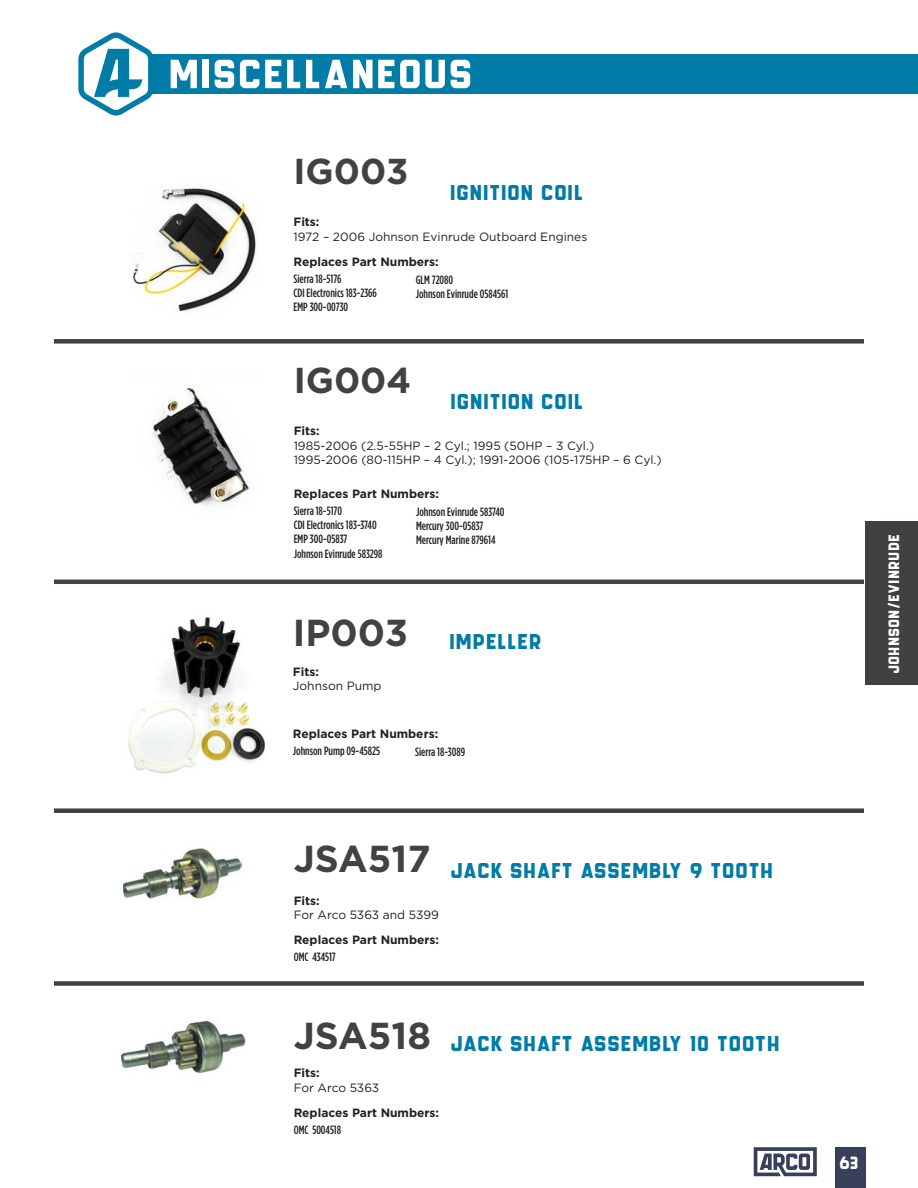
<style>
.page{position:relative;width:918px;height:1188px;background:#fff}
.page>*{position:absolute;margin:0;border:0;box-sizing:border-box;transform-origin:0 0}
.t1{font:57px "GROCHES";color:#fff}
.t2{font:700 37.5px "Gotham";color:#424143}
.t3{font:700 36px "Gotham";color:#424143}
.t4{font:30px "GROCHES";color:#007ca6}
.t5{font:24.75px "GROCHES";color:#fff}
.t6{font:21px "GROCHES";color:#fff}
.t7{font:500 12px/14.4px "Gotham Condensed";color:#231f20}
.t8{font:12px/14.4px "Gotham";color:#231f20}
.t9{font:700 12px "Gotham";color:#231f20}
.s1{font-weight:700}
</style>
<div class="page">
<div style="left:865px;top:521px;width:53px;height:164px;background:#424042"></div>
<div style="left:835px;top:1147px;width:30px;height:41px;background:#38405c"></div>
<svg style="left:754px;top:1147px;width:63px;height:29px"></svg>
<div style="left:150px;top:54px;width:768px;height:40px;background:#007ca6"></div>
<svg style="left:78px;top:32px;width:75px;height:84px"></svg>
<div style="left:54px;top:981px;width:810px;height:5px;background:#424042"></div>
<div style="left:54px;top:808px;width:810px;height:5px;background:#424042"></div>
<div style="left:54px;top:339px;width:810px;height:5px;background:#424042"></div>
<img style="left:121px;top:1021px;width:125px;height:52px">
<img style="left:124px;top:848px;width:118px;height:51px">
<img style="left:133px;top:188px;width:125px;height:124px">
<hr style="left:54px;top:580px;width:810px;height:4px;background:#424042">
<img style="left:152px;top:388px;width:97px;height:118px">
<img style="left:128px;top:617px;width:137px;height:157px">
<p class="t1" style="left:171px;top:49px;width:307px">MISCELLANEOUS</p>
<p class="t3" style="left:293px;top:147px;width:116px">IG003</p>
<p class="t4" style="left:451px;top:179px;width:135px">Ignition coil</p>
<p class="t8" style="left:293px;top:215px;width:295px"><span class="s1">Fits:<br></span>1972 – 2006 Johnson Evinrude Outboard Engines</p>
<p class="t9" style="left:293px;top:254px;width:147px">Replaces Part Numbers:</p>
<p class="t7" style="left:293px;top:271px;width:85px">Sierra 18-5176<br>CDI Electronics 183-2366<br>EMP 300-00730</p>
<p class="t7" style="left:416px;top:272px;width:39px">GLM 72080</p>
<p class="t7" style="left:416px;top:286px;width:94px">Johnson Evinrude 0584561</p>
<p class="t3" style="left:294px;top:356px;width:119px">IG004</p>
<p class="t4" style="left:451px;top:388px;width:135px">Ignition coil</p>
<p class="t8" style="left:294px;top:424px;width:302px"><span class="s1">Fits:<br></span>1985-2006 (2.5-55HP – 2 Cyl.; 1995 (50HP – 3 Cyl.)</p>
<p class="t8" style="left:294px;top:452px;width:370px">1995-2006 (80-115HP – 4 Cyl.); 1991-2006 (105-175HP – 6 Cyl.)</p>
<p class="t9" style="left:294px;top:486px;width:147px">Replaces Part Numbers:</p>
<p class="t7" style="left:294px;top:503px;width:90px">Sierra 18-5170<br>CDI Electronics 183-3740<br>EMP 300-05837<br>Johnson Evinrude 583298</p>
<p class="t7" style="left:416px;top:504px;width:90px">Johnson Evinrude 583740<br>Mercury 300-05837</p>
<p class="t7" style="left:416px;top:533px;width:81px">Mercury Marine 879614</p>
<p class="t2" style="left:293px;top:608px;width:117px">IP003</p>
<p class="t4" style="left:451px;top:629px;width:94px">Impeller</p>
<p class="t8" style="left:293px;top:664px;width:90px"><span class="s1">Fits:<br></span>Johnson Pump</p>
<p class="t9" style="left:293px;top:726px;width:147px">Replaces Part Numbers:</p>
<p class="t7" style="left:293px;top:744px;width:89px">Johnson Pump 09-45825</p>
<p class="t7" style="left:415px;top:744px;width:51px">Sierra 18-3089</p>
<p class="t2" style="left:294px;top:834px;width:138px">JSA517</p>
<p class="t8" style="left:294px;top:893px;width:147px"><span class="s1">Fits:<br></span>For Arco 5363 and 5399</p>
<p class="t9" style="left:294px;top:932px;width:147px">Replaces Part Numbers:</p>
<p class="t7" style="left:294px;top:950px;width:44px">OMC 434517</p>
<p class="t4" style="left:451px;top:858px;width:325px">Jack Shaft Assembly 9 Tooth</p>
<p class="t2" style="left:294px;top:1011px;width:139px">JSA518</p>
<p class="t8" style="left:294px;top:1066px;width:87px"><span class="s1">Fits:<br></span>For Arco 5363</p>
<p class="t9" style="left:294px;top:1105px;width:147px">Replaces Part Numbers:</p>
<p class="t7" style="left:294px;top:1123px;width:49px">OMC 5004518</p>
<p class="t4" style="left:451px;top:1031px;width:331px">Jack Shaft Assembly 10 Tooth</p>
<h3 class="t6" style="left:885px;top:673px;width:142px;rotate:-90deg">Johnson/Evinrude</h3>
<p class="t5" style="left:840px;top:1152px;width:22px">63</p>
</div>
